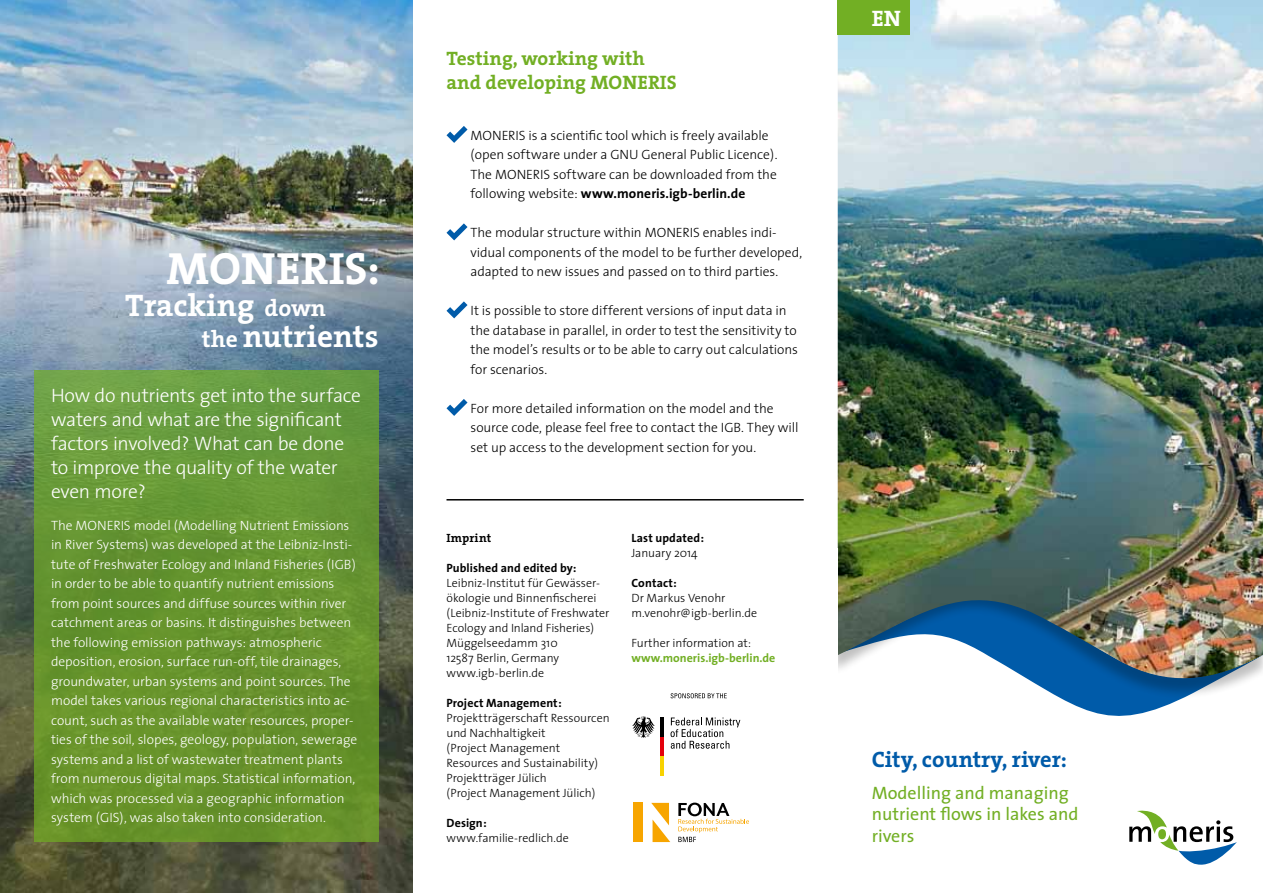
<style>
.page{position:relative;width:1263px;height:893px;background:#fff}
.page>*{position:absolute;margin:0;border:0;box-sizing:border-box;transform-origin:0 0}
.t1{font:700 45.45px "The Serif";color:#fff}
.t2{font:700 31.35px/31.3px "The Serif";color:#fff}
.t3{font:700 22.5px "The Serif";color:#005ba9}
.t4{font:700 22.5px "The Serif";color:#fff}
.t5{font:300 19.5px/24px "The Sans";letter-spacing:-.015em;color:#fff}
.t6{font:700 19.5px/24px "The Serif";color:#72af24}
.t7{font:18px/21.6px "The Sans";color:#72af24}
.t8{font:300 13.5px/19.5px "The Sans";letter-spacing:-.005em;color:#fff}
.t9{font:300 13.5px/19.5px "The Sans";color:#000}
.t10{font:300 12px/15px "The Sans";color:#000}
.t11{font:700 12px "The Sans";letter-spacing:.01em;color:#000}
.t12{font:700 12px "The Sans";color:#72af24}
.t13{font:700 12px "The Serif";letter-spacing:.015em;color:#000}
.s1{font-size:23.55px}
.s2{font-weight:700}
</style>
<div class="page">
<img style="left:0;top:0;width:412px;height:893px">
<div style="left:34px;top:370px;width:344px;height:472px;background:linear-gradient(to bottom,#689c40,#668f24)"></div>
<svg style="left:446px;top:126px;width:21px;height:17px"></svg>
<svg style="left:446px;top:223px;width:21px;height:17px"></svg>
<svg style="left:446px;top:301px;width:21px;height:17px"></svg>
<svg style="left:446px;top:399px;width:21px;height:17px"></svg>
<hr style="left:446px;top:499px;width:358px;height:1px;background:#000">
<hr style="left:661px;top:737px;width:3px;height:19px;background:#e3000b">
<hr style="left:661px;top:756px;width:3px;height:20px;background:#f8d200">
<hr style="left:661px;top:718px;width:3px;height:19px;background:#000">
<svg style="left:632px;top:717px;width:23px;height:21px"></svg>
<svg style="left:670px;top:717px;width:70px;height:32px"></svg>
<svg style="left:671px;top:693px;width:56px;height:5px"></svg>
<svg style="left:1062px;top:699px;width:119px;height:17px;fill:#005ba9"></svg>
<svg style="left:1129px;top:810px;width:108px;height:55px"></svg>
<div style="left:827px;top:570px;width:436px;height:129px;background:#000;opacity:.25"></div>
<img style="left:838px;top:0;width:425px;height:678px">
<div style="left:809px;top:549px;width:29px;height:204px;background:#fff"></div>
<div style="left:838px;top:0;width:72px;height:34px;background:#72af24"></div>
<div style="left:634px;top:803px;width:9px;height:39px;background:#f7a500"></div>
<svg style="left:651px;top:803px;width:19px;height:39px"></svg>
<svg style="left:678px;top:803px;width:71px;height:39px"></svg>
<h1 class="t1" style="left:167px;top:231px;width:215px">MONERIS:</h1>
<h2 class="t2" style="left:202px;top:289px;width:178px;text-indent:-77px">Tracking <span class="s1">down<br>the</span> nutrients</h2>
<h3 class="t5" style="left:51px;top:382px;width:311px">How do nutrients get into the surface waters and what are the significant factors involved? What can be done to improve the quality of the water even more?</h3>
<p class="t8" style="left:51px;top:515px;width:308px">The MONERIS model (Modelling Nutrient Emissions in River Systems) was developed at the Leibniz-Insti&shy;tute of Freshwater Ecology and Inland Fisheries (IGB) in order to be able to quantify nutrient emissions from point sources and diffuse sources within river catchment areas or basins. It distinguishes between the following emission pathways: atmospheric deposition, erosion, surface run-off, tile drainages, groundwater, urban systems and point sources. The model takes various regional characteristics into ac&shy;count, such as the available water resources, proper&shy;ties of the soil, slopes, geology, population, sewerage systems and a list of wastewater treatment plants from numerous digital maps. Statistical information, which was processed via a geographic information system (GIS), was also taken into consideration.</p>
<h3 class="t6" style="left:446px;top:46px;width:232px">Testing, working with and developing MONERIS</h3>
<p class="t9" style="left:470px;top:125px;width:308px">MONERIS is a scientific tool which is freely available (open software under a GNU General Public Licence).<br>The MONERIS software can be downloaded from the following website: <span class="s2">www.moneris.igb-berlin.de</span></p>
<p class="t9" style="left:470px;top:223px;width:333px">The modular structure within MONERIS enables indi&shy;vidual components of the model to be further developed, adapted to new issues and passed on to third parties.</p>
<p class="t9" style="left:470px;top:301px;width:329px">It is possible to store different versions of input data in the database in parallel, in order to test the sensitivity to the model’s results or to be able to carry out calculations for scenarios.</p>
<p class="t9" style="left:470px;top:398px;width:329px">For more detailed information on the model and the source code, please feel free to contact the IGB. They will set up access to the development section for you.</p>
<p class="t13" style="left:446px;top:528px;width:46px">Imprint</p>
<p class="t11" style="left:446px;top:558px;width:132px">Published and edited by:</p>
<p class="t10" style="left:446px;top:575px;width:164px">Leibniz-Institut für Gewässer&shy;ökologie und Binnenfischerei (Leibniz-Institute of Freshwater<br>Ecology and Inland Fisheries)<br>Müggelseedamm 310<br>12587 Berlin, Germany www.igb-berlin.de</p>
<p class="t11" style="left:446px;top:693px;width:117px">Project Management:</p>
<p class="t10" style="left:446px;top:710px;width:165px">Projektträgerschaft Ressourcen und Nachhaltigkeit<br>(Project Management<br>Resources and Sustainability)<br>Projektträger Jülich<br>(Project Management Jülich)</p>
<p class="t11" style="left:446px;top:813px;width:42px">Design:</p>
<p class="t10" style="left:446px;top:830px;width:124px">www.familie-redlich.de</p>
<p class="t11" style="left:631px;top:528px;width:74px">Last updated:</p>
<p class="t10" style="left:631px;top:545px;width:68px">January 2014</p>
<p class="t11" style="left:631px;top:573px;width:47px">Contact:</p>
<p class="t10" style="left:631px;top:590px;width:127px">Dr Markus Venohr m.venohr@igb-berlin.de</p>
<p class="t10" style="left:631px;top:635px;width:121px">Further information at:</p>
<p class="t12" style="left:631px;top:648px;width:145px">www.moneris.igb-berlin.de</p>
<h3 class="t4" style="left:872px;top:-1px;width:31px">EN</h3>
<h3 class="t3" style="left:872px;top:740px;width:197px">City, country, river:</h3>
<h3 class="t7" style="left:872px;top:781px;width:208px">Modelling and managing nutrient flows in lakes and rivers</h3>
</div>
